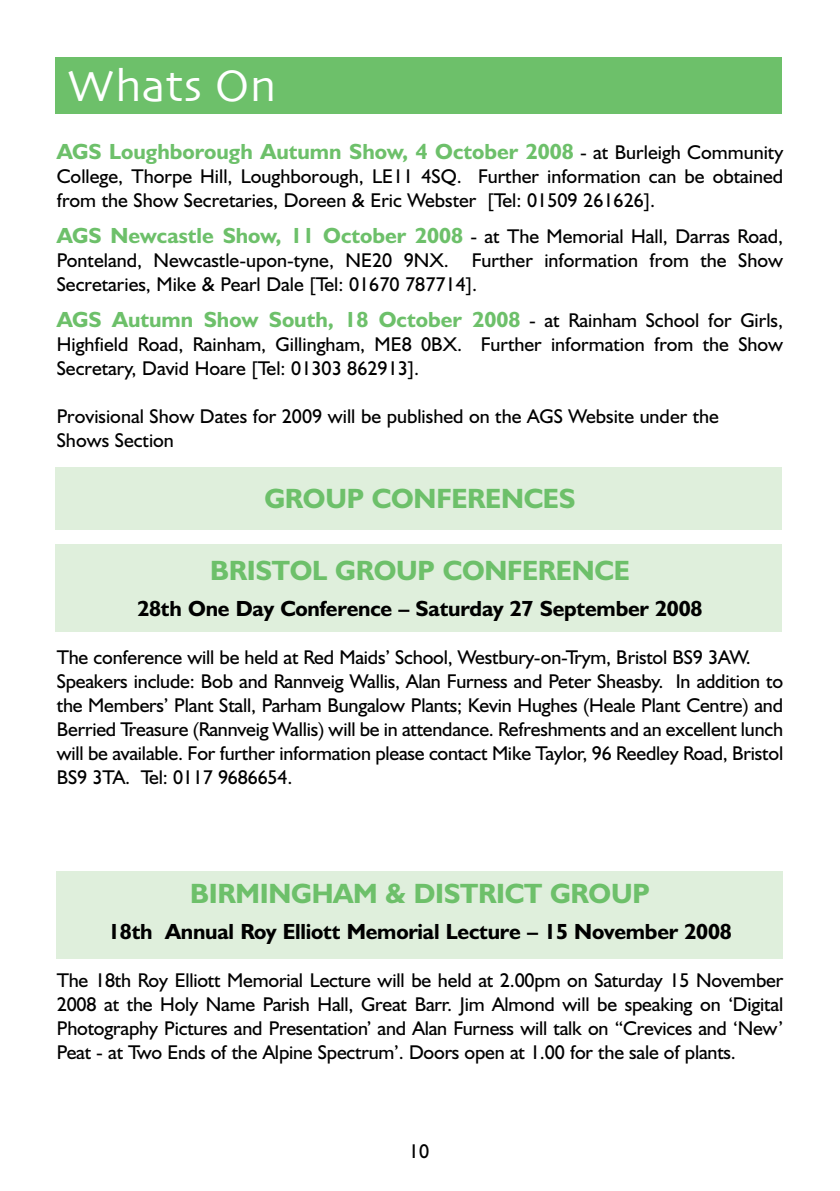
<style>
.page{position:relative;width:840px;height:1191px;background:#fff}
.page>*{position:absolute;margin:0;border:0;box-sizing:border-box;transform-origin:0 0}
.t1{font:46px "Skia";color:#fff}
.t2{font:700 28px "Humanist 521 BT";letter-spacing:-.01em;color:#6dc06a}
.t3{font:700 22px "Humanist 521 BT";color:#6dc06a}
.t4{font:700 22px "Humanist 521 BT";letter-spacing:-.01em;color:#000}
.t5{font:20px/24px "Humanist 521 BT";letter-spacing:-.01em;color:#000}
.s1{font-weight:400;font-size:20px;color:#000}
</style>
<div class="page">
<div style="left:57px;top:870px;width:725px;height:88px;background:#dfefdc"></div>
<div style="left:56px;top:544px;width:725px;height:88px;background:#dfefdc"></div>
<div style="left:56px;top:467px;width:725px;height:63px;background:#dfefdc"></div>
<div style="left:56px;top:57px;width:725px;height:56px;background:#6dc06a"></div>
<h1 class="t1" style="left:67px;top:59px;width:211px">Whats On</h1>
<p class="t3" style="left:57px;top:137px;width:727px">AGS Loughborough Autumn Show, 4 October 2008 <span class="s1">- at Burleigh Community</span></p>
<p class="t5" style="left:57px;top:163px;width:727px">College, Thorpe Hill, Loughborough, LE11 4SQ. Further information can be obtained from the Show Secretaries, Doreen &amp; Eric Webster [Tel: 01509 261626].</p>
<p class="t3" style="left:57px;top:221px;width:727px">AGS Newcastle Show, 11 October 2008 <span class="s1">- at The Memorial Hall, Darras Road,</span></p>
<p class="t5" style="left:57px;top:247px;width:727px">Ponteland, Newcastle-upon-tyne, NE20 9NX. Further information from the Show<br>Secretaries, Mike &amp; Pearl Dale [Tel: 01670 787714].</p>
<p class="t3" style="left:57px;top:305px;width:727px">AGS Autumn Show South, 18 October 2008 <span class="s1">- at Rainham School for Girls,</span></p>
<p class="t5" style="left:57px;top:331px;width:727px">Highfield Road, Rainham, Gillingham, ME8 0BX. Further information from the Show<br>Secretary, David Hoare [Tel: 01303 862913].</p>
<p class="t5" style="left:57px;top:403px;width:663px">Provisional Show Dates for 2009 will be published on the AGS Website under the<br>Shows Section</p>
<h2 class="t2" style="left:264px;top:481px;width:312px">GROUP CONFERENCES</h2>
<h2 class="t2" style="left:210px;top:553px;width:421px">BRISTOL GROUP CONFERENCE</h2>
<p class="t4" style="left:137px;top:595px;width:566px">28th One Day Conference – Saturday 27 September 2008</p>
<p class="t5" style="left:57px;top:644px;width:727px">The conference will be held at Red Maids’ School, Westbury-on-Trym, Bristol BS9 3AW.<br>Speakers include: Bob and Rannveig Wallis, Alan Furness and Peter Sheasby. In addition to the Members’ Plant Stall, Parham Bungalow Plants; Kevin Hughes (Heale Plant Centre) and Berried Treasure (Rannveig Wallis) will be in attendance. Refreshments and an excellent lunch will be available. For further information please contact Mike Taylor, 96 Reedley Road, Bristol BS9 3TA. Tel: 0117 9686654.</p>
<h2 class="t2" style="left:190px;top:876px;width:460px">BIRMINGHAM &amp; DISTRICT GROUP</h2>
<p class="t4" style="left:108px;top:918px;width:624px">18th Annual Roy Elliott Memorial Lecture – 15 November 2008</p>
<p class="t5" style="left:57px;top:968px;width:727px;text-align:justify">The 18th Roy Elliott Memorial Lecture will be held at 2.00pm on Saturday 15 November 2008 at the Holy Name Parish Hall, Great Barr. Jim Almond will be speaking on ‘Digital Photography Pictures and Presentation’ and Alan Furness will talk on “Crevices and ‘New’ Peat - at Two Ends of the Alpine Spectrum’. Doors open at 1.00 for the sale of plants.</p>
<p class="t5" style="left:408px;top:1138px;width:22px">10</p>
</div>
